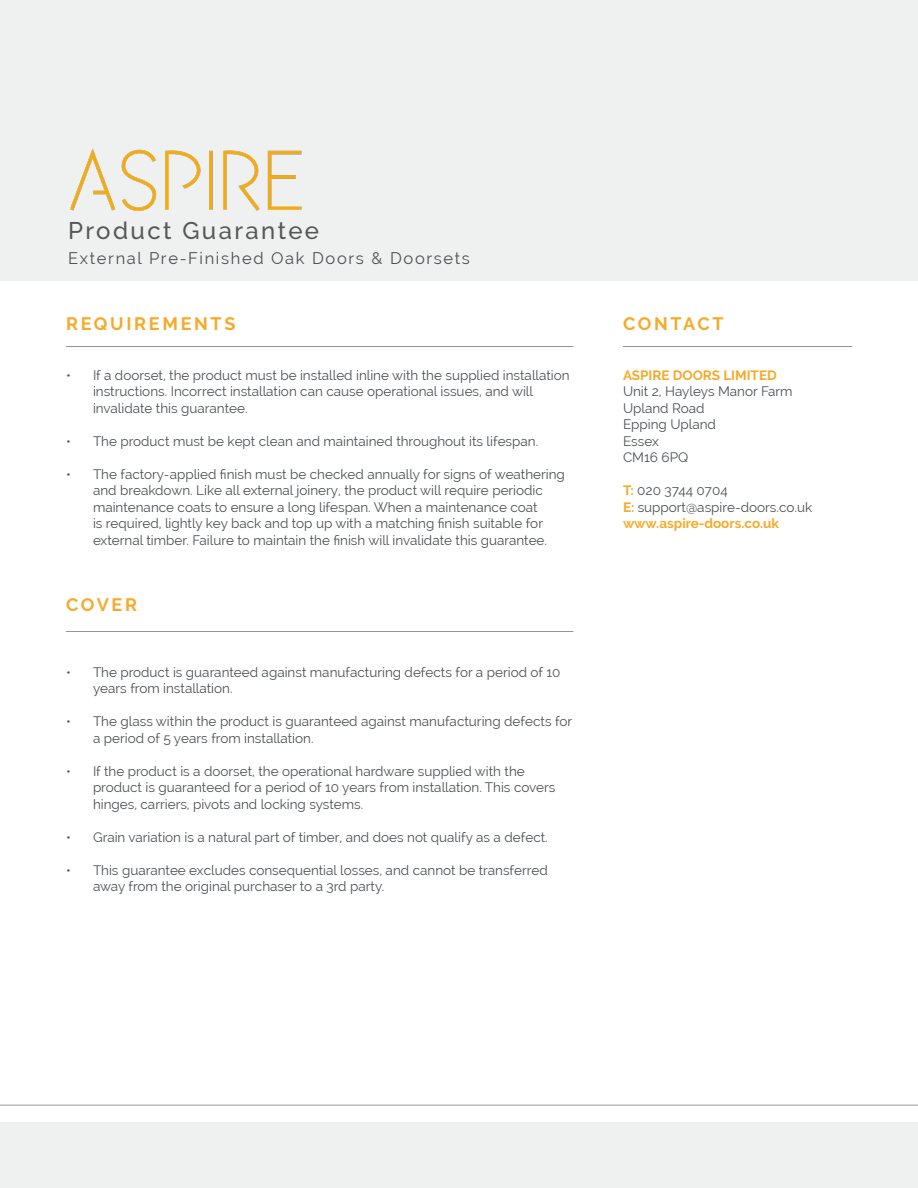
<style>
.page{position:relative;width:918px;height:1188px;background:#fff}
.page>*{position:absolute;margin:0;border:0;box-sizing:border-box;transform-origin:0 0}
.t1{font:500 24px "Raleway";letter-spacing:.1em;color:#575758}
.Page_Section_Title{font:700 18px "Raleway";letter-spacing:.15em;color:#f6aa2a}
.t2{font:16.5px "Raleway";letter-spacing:.1em;color:#4d5154}
.Body_Text{font:13.5px/16.5px "Raleway";color:#4d5154}
.Body_Text-2{font:700 13.5px "Raleway";color:#f6aa2a}
.s1{font-weight:700;color:#f6aa2a}
</style>
<div class="page">
<div style="left:0;top:0;width:918px;height:280px;background:#eff0f0"></div>
<div style="left:0;top:1122px;width:918px;height:66px;background:#eff0f0"></div>
<hr style="left:0;top:1105px;width:918px;height:1px;background:#939598">
<img style="left:70px;top:148px;width:232px;height:63px">
<hr style="left:66px;top:346px;width:507px;height:1px;background:#939598">
<hr style="left:623px;top:346px;width:229px;height:1px;background:#939598">
<hr style="left:66px;top:631px;width:507px;height:1px;background:#939598">
<h1 class="t1" style="left:68px;top:216px;width:253px">Product Guarantee</h1>
<p class="t2" style="left:68px;top:249px;width:403px">External Pre-Finished Oak Doors &amp; Doorsets</p>
<p class="Page_Section_Title" style="left:66px;top:313px;width:171px">REQUIREMENTS</p>
<p class="Body_Text" style="left:93px;top:366px;width:478px;text-indent:-27px">• If a doorset, the product must be installed inline with the supplied installation instructions. Incorrect installation can cause operational issues, and will invalidate this guarantee.</p>
<p class="Body_Text" style="left:66px;top:432px;width:474px">• The product must be kept clean and maintained throughout its lifespan.</p>
<p class="Body_Text" style="left:93px;top:465px;width:473px;text-indent:-27px">• The factory-applied finish must be checked annually for signs of weathering and breakdown. Like all external joinery, the product will require periodic maintenance coats to ensure a long lifespan. When a maintenance coat<br>is required, lightly key back and top up with a matching finish suitable for external timber. Failure to maintain the finish will invalidate this guarantee.</p>
<p class="Page_Section_Title" style="left:66px;top:594px;width:73px">COVER</p>
<p class="Body_Text" style="left:93px;top:663px;width:469px;text-indent:-27px">• The product is guaranteed against manufacturing defects for a period of 10 years from installation.</p>
<p class="Body_Text" style="left:93px;top:713px;width:481px;text-indent:-27px">• The glass within the product is guaranteed against manufacturing defects for a period of 5 years from installation.</p>
<p class="Body_Text" style="left:93px;top:762px;width:464px;text-indent:-27px">• If the product is a doorset, the operational hardware supplied with the product is guaranteed for a period of 10 years from installation. This covers hinges, carriers, pivots and locking systems.</p>
<p class="Body_Text" style="left:66px;top:828px;width:483px">• Grain variation is a natural part of timber, and does not qualify as a defect.</p>
<p class="Body_Text" style="left:93px;top:861px;width:456px;text-indent:-27px">• This guarantee excludes consequential losses, and cannot be transferred away from the original purchaser to a 3rd party.</p>
<p class="Page_Section_Title" style="left:623px;top:313px;width:102px">CONTACT</p>
<p class="Body_Text-2" style="left:623px;top:367px;width:155px">ASPIRE DOORS LIMITED</p>
<p class="Body_Text" style="left:623px;top:383px;width:171px">Unit 2, Hayleys Manor Farm</p>
<p class="Body_Text" style="left:623px;top:399px;width:83px">Upland Road</p>
<p class="Body_Text" style="left:623px;top:416px;width:95px">Epping Upland</p>
<p class="Body_Text" style="left:623px;top:432px;width:37px">Essex</p>
<p class="Body_Text" style="left:623px;top:449px;width:67px">CM16 6PQ</p>
<p class="Body_Text" style="left:623px;top:482px;width:106px"><span class="s1">T:</span> 020 3744 0704</p>
<p class="Body_Text" style="left:623px;top:498px;width:191px"><span class="s1">E:</span> support@aspire-doors.co.uk</p>
<p class="Body_Text-2" style="left:623px;top:516px;width:158px">www.aspire-doors.co.uk</p>
</div>
